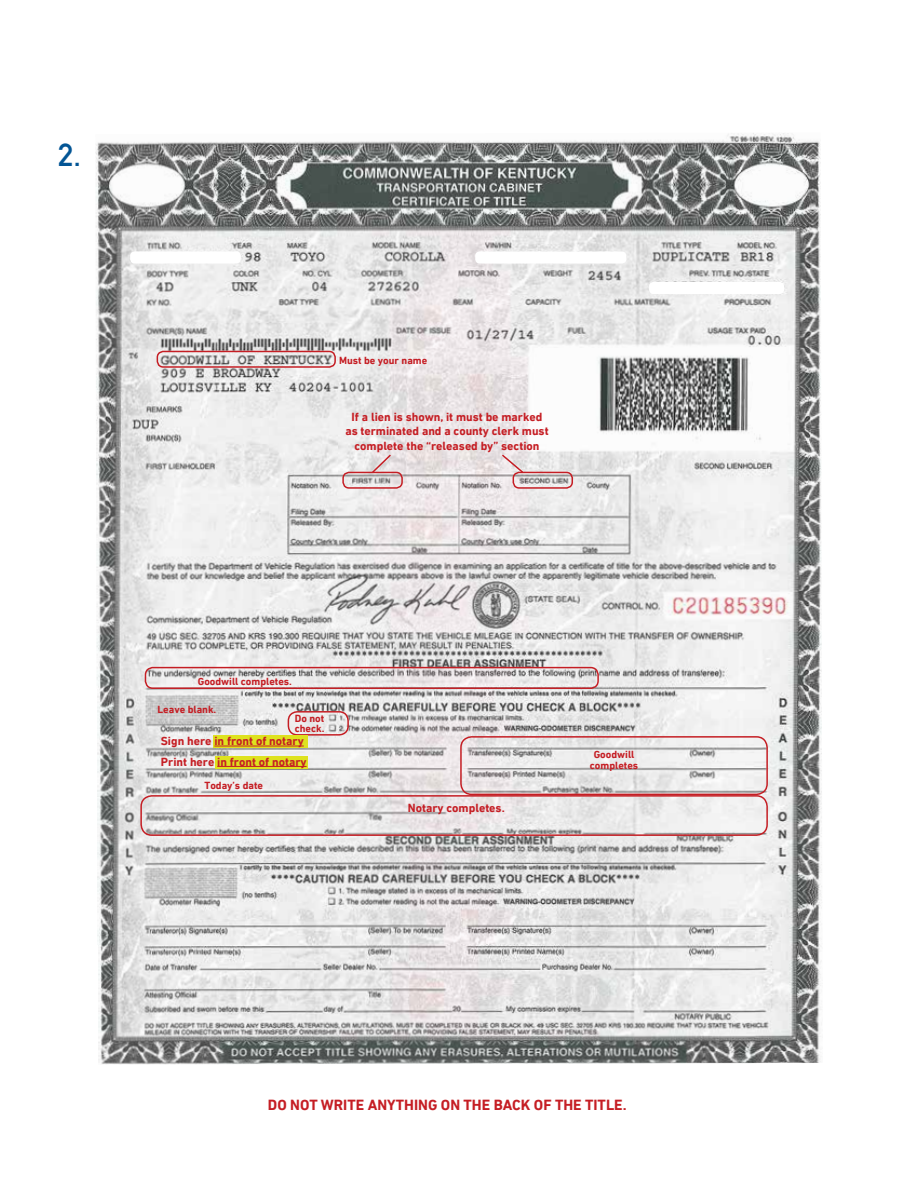
<style>
.page{position:relative;width:918px;height:1188px;background:#fff}
.page>*{position:absolute;margin:0;border:0;box-sizing:border-box;transform-origin:0 0}
.t1{font:31.5px "DIN Mittelschrift Std";color:#035595}
.t2{font:700 15px "DIN Next LT Pro";color:#c51e24}
.t3{font:700 12px/14.4px "DIN Next LT Pro";color:#c51e24;text-align:center}
.t4{font:700 10.5px/10.5px "DIN Next LT Pro";color:#c51e24}
</style>
<div class="page">
<img style="left:95px;top:133px;width:727px;height:932px">
<div style="left:157px;top:351px;width:179px;height:17px;border:2px solid #c51e24;border-radius:6px"></div>
<svg style="left:371px;top:453px;width:22px;height:19px"></svg>
<svg style="left:500px;top:453px;width:25px;height:21px"></svg>
<div style="left:342px;top:472px;width:61px;height:17px;border:2px solid #c51e24;border-radius:6px"></div>
<div style="left:513px;top:472px;width:60px;height:17px;border:2px solid #c51e24;border-radius:6px"></div>
<div style="left:288px;top:711px;width:61px;height:25px;border:2px solid #c51e24;border-radius:9px"></div>
<div style="left:215px;top:756px;width:92px;height:13px;background:#dee21e"></div>
<div style="left:145px;top:667px;width:454px;height:22px;border:2px solid #c51e24;border-radius:8px"></div>
<hr style="left:217px;top:766px;width:90px;height:1px;background:#c51e24">
<div style="left:213px;top:736px;width:94px;height:12px;background:#dee21e"></div>
<hr style="left:214px;top:746px;width:90px;height:1px;background:#c51e24">
<div style="left:460px;top:736px;width:308px;height:59px;border:2px solid #c51e24;border-radius:11px"></div>
<div style="left:140px;top:795px;width:628px;height:41px;border:2px solid #c51e24;border-radius:11px"></div>
<div style="left:475px;top:251px;width:151px;height:13px;background:#fff;border-radius:4px"></div>
<div style="left:649px;top:282px;width:135px;height:12px;background:#fff;border-radius:4px"></div>
<div style="left:130px;top:251px;width:111px;height:13px;background:#fff;border-radius:4px"></div>
<h1 class="t1" style="left:58px;top:137px;width:24px">2.</h1>
<p class="t4" style="left:339px;top:355px;width:90px">Must be your name</p>
<p class="t3" style="left:345px;top:410px;width:205px">If a lien is shown, it must be marked as terminated and a county clerk must complete the “released by” section</p>
<p class="t4" style="left:198px;top:676px;width:96px">Goodwill completes.</p>
<p class="t4" style="left:158px;top:704px;width:60px">Leave blank.</p>
<p class="t4" style="left:295px;top:713px;width:31px">Do not check.</p>
<p class="t3" style="left:161px;top:754px;width:147px">Print here in front of notary</p>
<p class="t3" style="left:161px;top:734px;width:144px">Sign here in front of notary</p>
<p class="t4" style="left:205px;top:780px;width:60px">Today’s date</p>
<p class="t3" style="left:408px;top:801px;width:98px">Notary completes.</p>
<p class="t4" style="left:590px;top:749px;width:50px;text-align:center">Goodwill completes</p>
<p class="t2" style="left:268px;top:1096px;width:360px">DO NOT WRITE ANYTHING ON THE BACK OF THE TITLE.</p>
</div>
